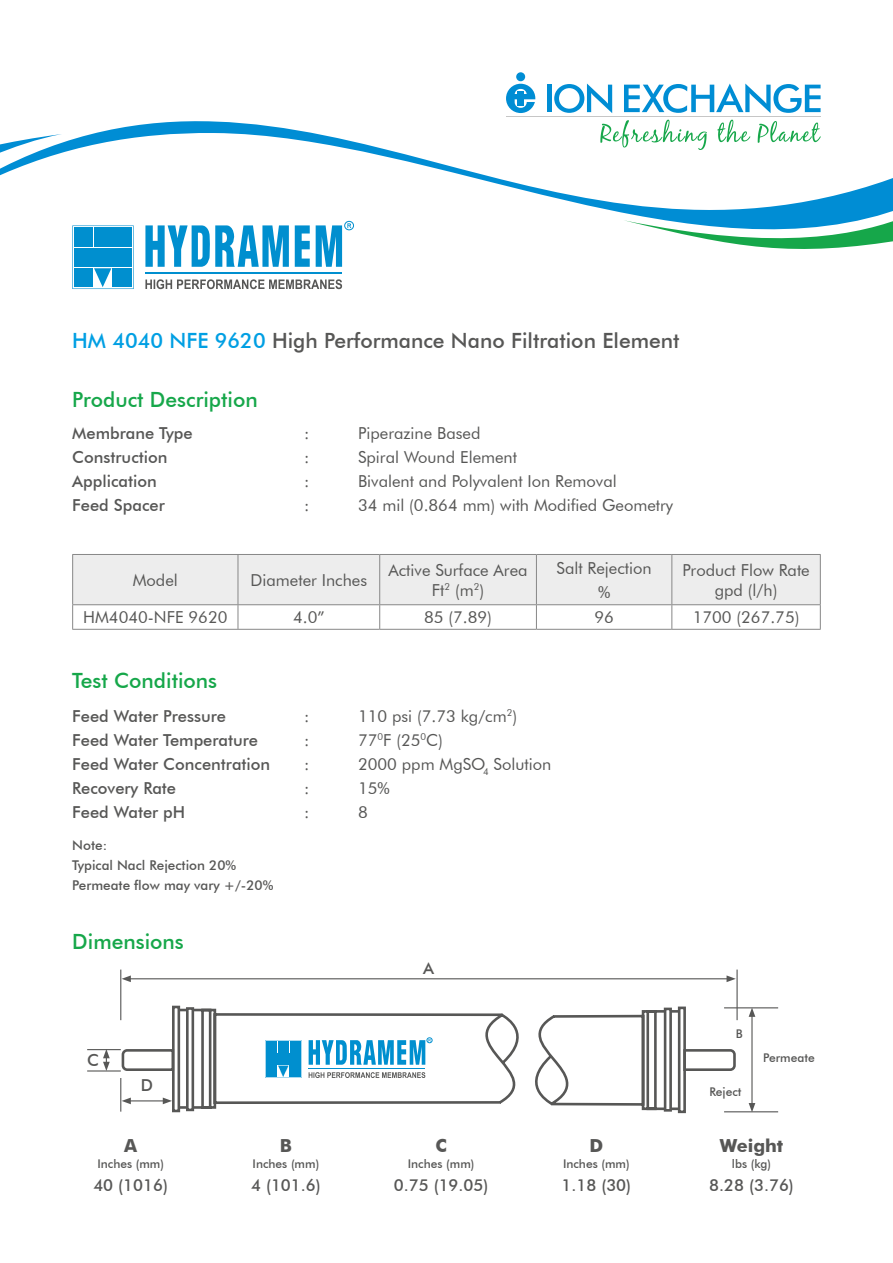
<style>
.page{position:relative;width:893px;height:1263px;background:#fff}
.page>*{position:absolute;margin:0;border:0;box-sizing:border-box;transform-origin:0 0}
.t1{font:500 21px "Futura BT";color:#575756}
.t2{font:500 21px "Futura BT";color:#16a74a}
.t3{font:700 18px "Futura BT";color:#575756}
.t4{font:16.5px/19.8px "Futura BT";color:#575756;text-align:center}
.t5{font:500 16.5px/24px "Futura BT";color:#575756}
.t6{font:500 13.5px/19.8px "Futura BT";color:#575756}
.t7{font:500 12px "Futura BT";color:#575756}
.s1{color:#009fe3}
</style>
<div class="page">
<svg style="left:72px;top:554px;width:749px;height:75px"></svg>
<hr style="left:72px;top:629px;width:166px;height:1px;background:#878787">
<hr style="left:238px;top:629px;width:142px;height:1px;background:#878787">
<hr style="left:380px;top:629px;width:156px;height:1px;background:#878787">
<hr style="left:536px;top:629px;width:136px;height:1px;background:#878787">
<hr style="left:672px;top:629px;width:149px;height:1px;background:#878787">
<svg style="left:0;top:72px;width:893px;height:218px"></svg>
<svg style="left:623px;top:216px;width:270px;height:42px"></svg>
<svg style="left:145px;top:279px;width:197px;height:10px"></svg>
<svg style="left:72px;top:225px;width:62px;height:64px;background:#2ba2d7"></svg>
<svg style="left:295px;top:225px;width:15px;height:42px"></svg>
<div style="left:344px;top:221px;width:10px;height:9px;border:1px solid #008fcf;border-radius:50%"></div>
<svg style="left:145px;top:225px;width:144px;height:42px"></svg>
<hr style="left:145px;top:272px;width:197px;height:2px;background:#008fcf">
<svg style="left:316px;top:223px;width:35px;height:44px"></svg>
<svg style="left:175px;top:1005px;width:511px;height:109px"></svg>
<div style="left:186px;top:1007px;width:8px;height:104px;border:3px solid #575756"></div>
<div style="left:172px;top:1006px;width:8px;height:106px;border:3px solid #575756"></div>
<svg style="left:504px;top:1009px;width:233px;height:102px"></svg>
<svg style="left:120px;top:1048px;width:55px;height:24px"></svg>
<hr style="left:120px;top:969px;width:1px;height:51px;background:#575756">
<hr style="left:120px;top:1078px;width:1px;height:33px;background:#575756">
<hr style="left:87px;top:1049px;width:34px;height:1px;background:#575756">
<hr style="left:87px;top:1070px;width:34px;height:1px;background:#575756">
<hr style="left:736px;top:969px;width:2px;height:51px;background:#575756">
<hr style="left:128px;top:978px;width:601px;height:1px;background:#575756">
<svg style="left:726px;top:975px;width:10px;height:7px"></svg>
<svg style="left:122px;top:975px;width:9px;height:7px"></svg>
<hr style="left:751px;top:1014px;width:2px;height:91px;background:#575756">
<svg style="left:749px;top:1008px;width:6px;height:9px"></svg>
<svg style="left:749px;top:1103px;width:6px;height:8px"></svg>
<hr style="left:724px;top:1007px;width:54px;height:1px;background:#575756">
<hr style="left:724px;top:1111px;width:54px;height:1px;background:#575756">
<hr style="left:128px;top:1100px;width:37px;height:1px;background:#575756">
<svg style="left:163px;top:1097px;width:9px;height:7px"></svg>
<svg style="left:122px;top:1097px;width:9px;height:7px"></svg>
<svg style="left:103px;top:1050px;width:7px;height:21px"></svg>
<p class="t1" style="left:72px;top:328px;width:609px"><span class="s1">HM 4040 NFE 9620</span> High Performance Nano Filtration Element</p>
<p class="t2" style="left:72px;top:387px;width:187px">Product Description</p>
<p class="t5" style="left:72px;top:421px;width:122px">Membrane Type<br>Construction<br>Application<br>Feed Spacer</p>
<p class="t4" style="left:304px;top:423px;width:7px">:</p>
<p class="t4" style="left:358px;top:423px;width:124px">Piperazine Based</p>
<p class="t4" style="left:304px;top:447px;width:7px">:</p>
<p class="t4" style="left:358px;top:447px;width:161px">Spiral Wound Element</p>
<p class="t4" style="left:304px;top:471px;width:7px">:</p>
<p class="t4" style="left:358px;top:471px;width:260px">Bivalent and Polyvalent Ion Removal</p>
<p class="t4" style="left:304px;top:495px;width:7px">:</p>
<p class="t4" style="left:358px;top:495px;width:317px">34 mil (0.864 mm) with Modified Geometry</p>
<p class="t4" style="left:133px;top:570px;width:47px">Model</p>
<p class="t4" style="left:251px;top:570px;width:118px">Diameter Inches</p>
<p class="t4" style="left:389px;top:560px;width:140px">Active Surface Area<br>Ft<sup>2</sup> (m<sup>2</sup>)</p>
<p class="t4" style="left:557px;top:556px;width:97px;line-height:24px">Salt Rejection %</p>
<p class="t4" style="left:682px;top:560px;width:129px">Product Flow Rate gpd (l/h)</p>
<p class="t4" style="left:83px;top:607px;width:146px">HM4040-NFE 9620</p>
<p class="t4" style="left:293px;top:607px;width:33px">4.0”</p>
<p class="t4" style="left:424px;top:607px;width:69px">85 (7.89)</p>
<p class="t4" style="left:594px;top:607px;width:21px">96</p>
<p class="t4" style="left:693px;top:607px;width:108px">1700 (267.75)</p>
<p class="t2" style="left:72px;top:668px;width:146px">Test Conditions</p>
<p class="t5" style="left:72px;top:704px;width:200px">Feed Water Pressure<br>Feed Water Temperature<br>Feed Water Concentration<br>Recovery Rate<br>Feed Water pH</p>
<p class="t6" style="left:72px;top:835px;width:203px">Note:<br>Typical Nacl Rejection 20%<br>Permeate flow may vary +/-20%</p>
<p class="t2" style="left:72px;top:929px;width:113px">Dimensions</p>
<p class="t4" style="left:304px;top:706px;width:7px">:</p>
<p class="t4" style="left:358px;top:706px;width:161px">110 psi (7.73 kg/cm<sup>2</sup>)</p>
<p class="t4" style="left:304px;top:730px;width:7px">:</p>
<p class="t4" style="left:358px;top:730px;width:86px">77<sup>0</sup>F (25<sup>0</sup>C)</p>
<p class="t4" style="left:304px;top:754px;width:7px">:</p>
<p class="t4" style="left:358px;top:754px;width:195px">2000 ppm MgSO<sub>4</sub> Solution</p>
<p class="t4" style="left:304px;top:778px;width:7px">:</p>
<p class="t4" style="left:358px;top:778px;width:33px">15%</p>
<p class="t4" style="left:304px;top:802px;width:7px">:</p>
<p class="t4" style="left:358px;top:802px;width:11px">8</p>
<p class="t5" style="left:423px;top:956px;width:12px">A</p>
<p class="t7" style="left:736px;top:1026px;width:8px">B</p>
<p class="t5" style="left:87px;top:1048px;width:13px">C</p>
<p class="t7" style="left:763px;top:1051px;width:53px">Permeate</p>
<p class="t7" style="left:709px;top:1084px;width:34px">Reject</p>
<p class="t5" style="left:141px;top:1072px;width:14px">D</p>
<p class="t3" style="left:124px;top:1135px;width:14px">A</p>
<p class="t7" style="left:97px;top:1156px;width:68px">Inches (mm)</p>
<p class="t5" style="left:93px;top:1173px;width:76px">40 (1016)</p>
<p class="t3" style="left:280px;top:1135px;width:14px">B</p>
<p class="t7" style="left:253px;top:1156px;width:68px">Inches (mm)</p>
<p class="t5" style="left:251px;top:1173px;width:71px">4 (101.6)</p>
<p class="t3" style="left:435px;top:1135px;width:13px">C</p>
<p class="t7" style="left:408px;top:1156px;width:68px">Inches (mm)</p>
<p class="t5" style="left:394px;top:1173px;width:96px">0.75 (19.05)</p>
<p class="t3" style="left:589px;top:1135px;width:15px">D</p>
<p class="t7" style="left:563px;top:1156px;width:68px">Inches (mm)</p>
<p class="t5" style="left:561px;top:1173px;width:71px">1.18 (30)</p>
<p class="t3" style="left:720px;top:1135px;width:65px">Weight</p>
<p class="t7" style="left:732px;top:1156px;width:41px">lbs (kg)</p>
<p class="t5" style="left:709px;top:1173px;width:86px">8.28 (3.76)</p>
</div>
